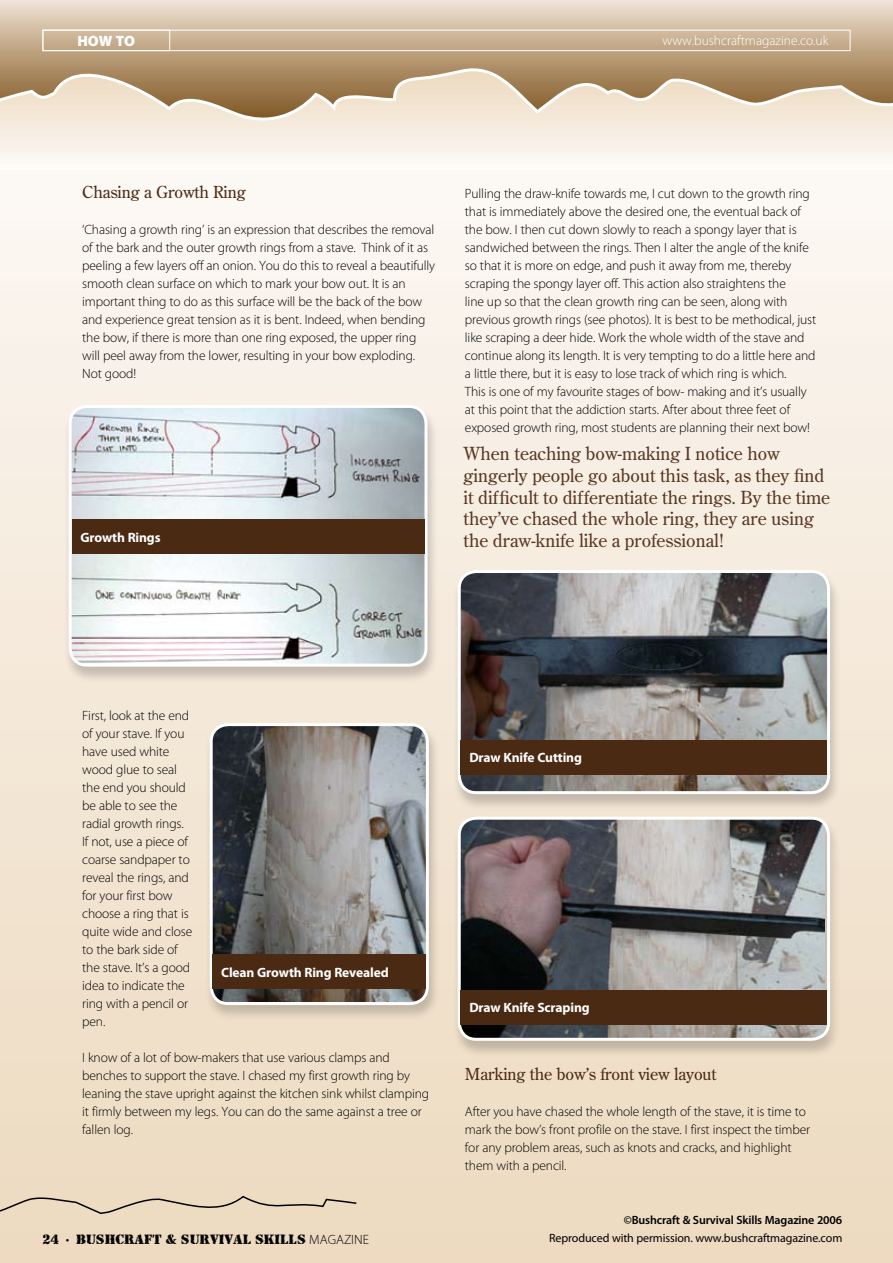
<style>
.page{position:relative;width:893px;height:1263px;background:#fff}
.page>*{position:absolute;margin:0;border:0;box-sizing:border-box;transform-origin:0 0}
.t1{font:18px/21.6px "Century Old Style Std";color:#583724}
.t2{font:16.5px "Century Old Style Std";letter-spacing:-.01em;color:#4b2a14}
.t3{font:900 15px "Myriad Pro";color:#fff}
.t4{font:14.25px "Rubber Stamp Let Plain";color:#000}
.t5{font:300 13.5px/18px "Myriad Pro";letter-spacing:-.01em;color:#000}
.t6{font:700 13.5px "Myriad Pro";letter-spacing:-.01em;color:#fff}
.t7{font:300 13.5px "Myriad Pro";color:#fff}
.t8{font:12px "Myriad Pro";letter-spacing:-.01em;color:#000}
.t9{font:600 12px "Myriad Pro";letter-spacing:-.01em;color:#000}
.s1{font-family:"Myriad Pro";font-weight:300}
.s2{font-family:"Myriad Pro";font-weight:300;font-size:13.5px}
</style>
<div class="page">
<div style="left:0;top:68px;width:893px;height:1195px;background:linear-gradient(to bottom,#fdfaf7,#eddabf)"></div>
<svg style="left:0;top:1194px;width:358px;height:23px;background:#ddccb4"></svg>
<svg style="left:0;top:0;width:893px;height:51px;background:#d8c5ae"></svg>
<svg style="left:0;top:126px;width:893px;height:44px"></svg>
<svg style="left:0;top:51px;width:893px;height:75px;background:#cab496"></svg>
<div style="left:43px;top:30px;width:807px;height:21px;border:1px solid #fff"></div>
<div style="left:43px;top:30px;width:127px;height:21px;border:1px solid #fff"></div>
<div style="left:63px;top:404px;width:378px;height:281px;background:#000;opacity:.2"></div>
<img style="left:70px;top:406px;width:355px;height:259px;border-radius:17px">
<div style="left:69px;top:405px;width:358px;height:262px;border:3px solid #fff;border-radius:17px"></div>
<div style="left:72px;top:520px;width:352px;height:34px;background:#4b2a14"></div>
<div style="left:452px;top:569px;width:391px;height:242px;background:#000;opacity:.2"></div>
<img style="left:459px;top:571px;width:368px;height:222px">
<div style="left:458px;top:570px;width:372px;height:224px;border:3px solid #fff;border-radius:17px"></div>
<div style="left:452px;top:816px;width:391px;height:242px;background:#000;opacity:.2"></div>
<img style="left:459px;top:818px;width:366px;height:221px">
<div style="left:458px;top:817px;width:372px;height:224px;border:3px solid #fff;border-radius:17px"></div>
<div style="left:204px;top:723px;width:237px;height:300px;background:#000;opacity:.2"></div>
<img style="left:211px;top:725px;width:216px;height:276px">
<div style="left:210px;top:723px;width:219px;height:282px;border:3px solid #fff;border-radius:17px"></div>
<div style="left:213px;top:955px;width:213px;height:34px;background:#4b2a14"></div>
<div style="left:461px;top:740px;width:366px;height:34px;background:#4b2a14"></div>
<div style="left:461px;top:990px;width:366px;height:34px;background:#4b2a14"></div>
<p class="t3" style="left:77px;top:31px;width:59px">HOW TO</p>
<p class="t7" style="left:663px;top:33px;width:167px">www.bushcraftmagazine.co.uk</p>
<p class="t2" style="left:82px;top:181px;width:165px">Chasing a Growth Ring</p>
<p class="t5" style="left:82px;top:220px;width:354px">‘Chasing a growth ring’ is an expression that describes the removal of the bark and the outer growth rings from a stave. Think of it as peeling a few layers off an onion. You do this to reveal a beautifully smooth clean surface on which to mark your bow out. It is an important thing to do as this surface will be the back of the bow and experience great tension as it is bent. I ndeed, when bending the bow, if there is more than one ring exposed, the upper ring will peel away from the lower, resulting in your bow exploding.<br>Not good!</p>
<p class="t6" style="left:80px;top:528px;width:82px">Growth Rings</p>
<p class="t5" style="left:465px;top:184px;width:353px">Pulling the draw-knife towards me, I cut down to the growth ring that is immediately above the desired one, the eventual back of the bow. I then cut down slowly to reach a spongy layer that is sandwiched between the rings. Then I alter the angle of the knife so that it is more on edge, and push it away from me, thereby scraping the spongy layer off. This action also straightens the<br>line up so that the clean growth ring can be seen, along with previous growth rings (see photos). It is best to be methodical, just like scraping a deer hide. Work the whole width of the stave and continue along its length. It is very tempting to do a little here and a little there, but it is easy to lose track of which ring is which.<br>This is one of my favourite stages of bow- making and it’s usually at this point that the addiction starts. After about three feet of exposed growth ring, most students are planning their next bow!</p>
<h1 class="t1" style="left:463px;top:443px;width:368px">When teaching bow-making I notice how gingerly people go about this task, as they find it difficult to differentiate the rings. By the time they’ve chased the whole ring, they are using the draw-knife like a professional!</h1>
<p class="t5" style="left:82px;top:706px;width:112px">First, look at the end of your stave. If you have used white wood glue to seal the end you should be able to see the radial growth rings.<br>If not, use a piece of coarse sandpaper to reveal the rings, and for your first bow choose a ring that is quite wide and close to the bark side of the stave. It’s a good idea to indicate the ring with a pencil or pen.</p>
<p class="t5" style="left:82px;top:1048px;width:348px">I know of a lot of bow-makers that use various clamps and benches to support the stave. I chased my first growth ring by leaning the stave upright against the kitchen sink whilst clamping it firmly between my legs. You can do the same against a tree or fallen log.</p>
<p class="t6" style="left:221px;top:963px;width:169px">Clean Growth Ring Revealed</p>
<p class="t4" style="left:43px;top:1231px;width:28px">24 <span class="s1">•</span></p>
<p class="t4" style="left:76px;top:1231px;width:116px">BUSHCRAFT &amp; SUR</p>
<p class="t4" style="left:210px;top:1231px;width:160px">VIVAL SKILLS <span class="s2">magazine</span></p>
<p class="t6" style="left:469px;top:749px;width:114px">Draw Knife Cutting</p>
<p class="t6" style="left:469px;top:998px;width:122px">Draw Knife Scraping</p>
<p class="t2" style="left:465px;top:1063px;width:253px">Marking the bow’s front view layout</p>
<p class="t5" style="left:465px;top:1102px;width:347px">After you have chased the whole length of the stave, it is time to mark the bow’s front profile on the stave. I first inspect the timber for any problem areas, such as knots and cracks, and highlight them with a pencil.</p>
<p class="t9" style="left:624px;top:1212px;width:220px">©Bushcraft &amp; Survival Skills Magazine 2006</p>
<p class="t8" style="left:549px;top:1230px;width:295px">Reproduced with permission. www.bushcraftmagazine.com</p>
</div>
